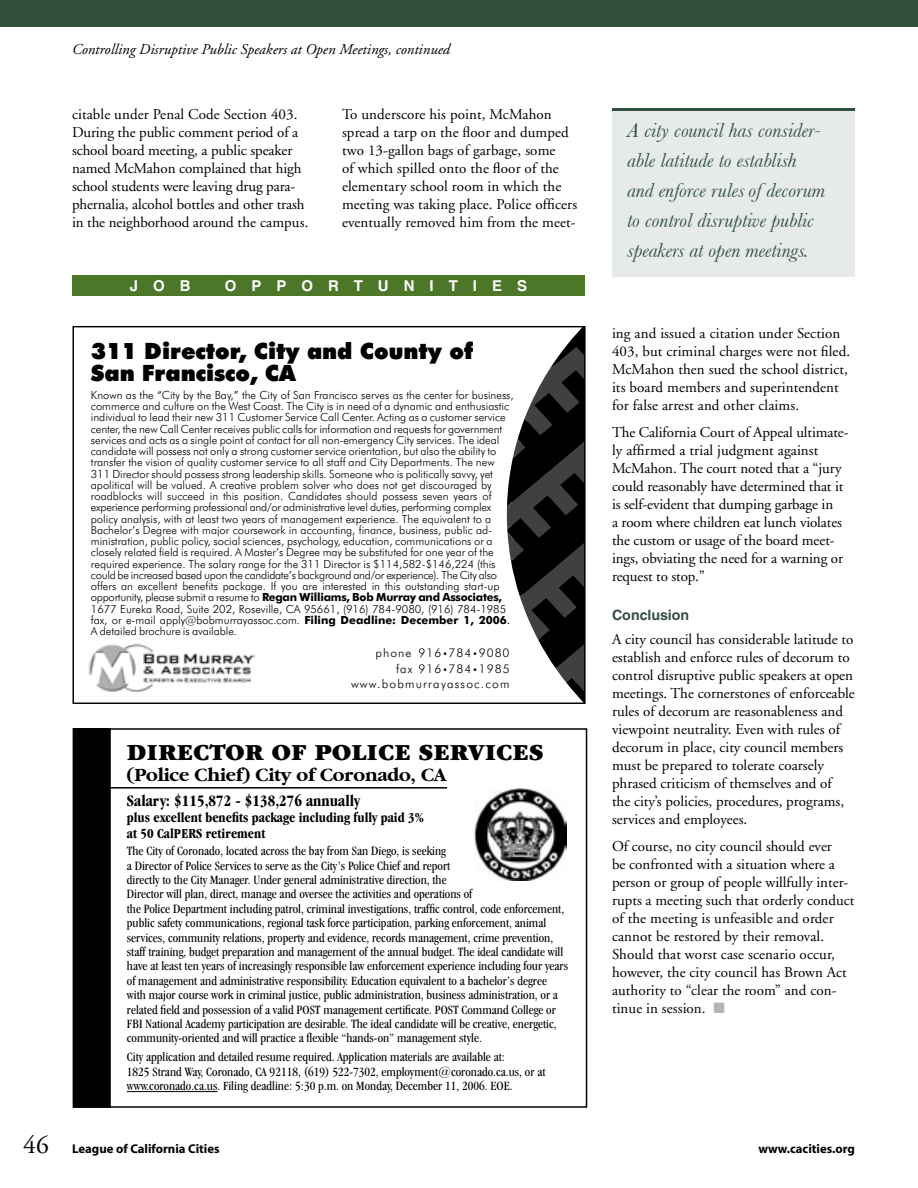
<style>
.page{position:relative;width:918px;height:1188px;background:#fff}
.page>*{position:absolute;margin:0;border:0;box-sizing:border-box;transform-origin:0 0}
.t1{font:900 24px "Garamond";color:#000}
.t2{font:900 22.5px/21.6px "Futura BT";color:#000}
.City_Forum_PQ{font:italic 21px/30px "Baskerville";color:#31503e}
.t3{font:700 19.5px "Garamond";letter-spacing:-.01em;color:#000}
.t4{font:700 condensed 16.5px "Garamond IT Cby BT";color:#000}
.Body_Text{font:15px/18px "Adobe Garamond";color:#000}
.Continued{font:italic 15px "Adobe Garamond";color:#000}
.t5{font:700 15px "Helvetica";letter-spacing:1em;color:#fff}
.t6{font:700 condensed 14.25px/15.8px "Garamond IT Cby BT";color:#000}
.Sub_Head{font:700 14.25px "Helvetica";color:#31503e}
.t7{font:condensed 13.2px/14.4px "Garamond IT Cby BT";color:#000}
.t8{font:700 12.75px "Myriad";color:#000}
.t9{font:300 12px/16.2px "Futura BT";letter-spacing:.09em;color:#000;text-align:right}
.t10{font:300 11.25px/11.2px "Futura BT";color:#000}
.s1{font-weight:700}
.s2{font-weight:500}
.s3{font-size:9px}
.s4{color:#adb9b2}
.s5{font-family:"Adobe Garamond";font-weight:400;font-size:25.5px}
</style>
<div class="page">
<div style="left:72px;top:275px;width:513px;height:20px;background:#4c7729"></div>
<div style="left:612px;top:108px;width:243px;height:169px;background:#e6eae8"></div>
<hr style="left:612px;top:108px;width:243px;height:3px;background:#31503e">
<div style="left:0;top:0;width:918px;height:27px;background:#31503e"></div>
<hr style="left:127px;top:1091px;width:91px;height:1px;background:#000">
<div style="left:74px;top:729px;width:36px;height:378px;background:#000"></div>
<div style="left:73px;top:728px;width:38px;height:380px;border:2px solid #000"></div>
<img style="left:474px;top:788px;width:92px;height:93px">
<hr style="left:103px;top:787px;width:344px;height:2px;background:#000">
<svg style="left:507px;top:328px;width:77px;height:374px"></svg>
<img style="left:88px;top:643px;width:166px;height:49px">
<p class="Continued" style="left:72px;top:41px;width:380px">Controlling Disruptive Public Speakers at Open Meetings, continued</p>
<p class="Body_Text" style="left:72px;top:106px;width:238px">citable under Penal Code Section 403.<br>During the public comment period of a school board meeting, a public speaker named McMahon complained that high school students were leaving drug para&shy;phernalia, alcohol bottles and other trash in the neighborhood around the campus.</p>
<p class="Body_Text" style="left:342px;top:106px;width:237px">To underscore his point, McMahon spread a tarp on the floor and dumped two 13-gallon bags of garbage, some<br>of which spilled onto the floor of the elementary school room in which the meeting was taking place. Police officers eventually removed him from the meet-</p>
<p class="t5" style="left:130px;top:276px;width:62px">JOB</p>
<p class="t5" style="left:225px;top:276px;width:304px">OPPORTUNITIES</p>
<p class="t2" style="left:91px;top:340px;width:384px">311 Director, City and County of<br>San Francisco, CA</p>
<p class="t10" style="left:91px;top:389px;width:424px">Known as the “City by the Bay,” the City of San Francisco serves as the center for business, commerce and culture on the West Coast. The City is in need of a dynamic and enthusiastic individual to lead their new 311 Customer Service Call Center. Acting as a customer service center, the new Call Center receives public calls for information and requests for government services and acts as a single point of contact for all non-emergency City services. The ideal candidate will possess not only a strong customer service orientation, but also the ability to transfer the vision of quality customer service to all staff and City Departments. The new 311 Director should possess strong leadership skills. Someone who is politically savvy, yet apolitical will be valued. A creative problem solver who does not get discouraged by roadblocks will succeed in this position. Candidates should possess seven years of experience performing professional and/or administrative level duties, performing complex policy analysis, with at least two years of management experience. The equivalent to a Bachelor’s Degree with major coursework in accounting, finance, business, public ad&shy;ministration, public policy, social sciences, psychology, education, communications or a closely related field is required. A Master’s Degree may be substituted for one year of the required experience. The salary range for the 311 Director is $114,582-$146,224 (this could be increased based upon the candidate’s background and/or experience). The City also offers an excellent benefits package. If you are interested in this outstanding start-up opportunity, please submit a resume to <span class="s1">Regan Williams, Bob Murray and Associates, </span>1677 Eureka Road, Suite 202, Roseville, CA 95661, (916) 784-9080, (916) 784-1985 fax, or e-mail apply@bobmurrayassoc.com. <span class="s1">Filing Deadline: December 1, 2006</span><span class="s2">.<br></span>A detailed brochure is available.</p>
<p class="t9" style="left:376px;top:644px;width:135px">phone 916<span class="s3">•</span>784<span class="s3">•</span>9080 fax 916<span class="s3">•</span>784<span class="s3">•</span>1985</p>
<p class="t9" style="left:351px;top:675px;width:160px">www.bobmurrayassoc.com</p>
<p class="t1" style="left:127px;top:739px;width:419px">DIRECTOR OF POLICE SERVICES</p>
<p class="t3" style="left:127px;top:764px;width:321px">(Police Chief) City of Coronado, CA</p>
<p class="t4" style="left:127px;top:791px;width:235px">Salary: $115,872 - $138,276 annually</p>
<p class="t6" style="left:127px;top:809px;width:298px">plus excellent benefits package including fully paid 3% at 50 CalPERS retirement</p>
<p class="t7" style="left:127px;top:844px;width:443px">The City of Coronado, located across the bay from San Diego, is seeking<br>a Director of Police Services to serve as the City’s Police Chief and report<br>directly to the City Manager. Under general administrative direction, the<br>Director will plan, direct, manage and oversee the activities and operations of<br>the Police Department including patrol, criminal investigations, traffic control, code enforcement, public safety communications, regional task force participation, parking enforcement, animal services, community relations, property and evidence, records management, crime prevention, staff training, budget preparation and management of the annual budget. The ideal candidate will have at least ten years of increasingly responsible law enforcement experience including four years of management and administrative responsibility. Education equivalent to a bachelor’s degree with major course work in criminal justice, public administration, business administration, or a related field and possession of a valid POST management certificate. POST Command College or FBI National Academy participation are desirable. The ideal candidate will be creative, energetic, community-oriented and will practice a flexible “hands-on” management style.</p>
<p class="t7" style="left:127px;top:1050px;width:420px">City application and detailed resume required. Application materials are available at:<br>1825 Strand Way, Coronado, CA 92118, (619) 522-7302, employment@coronado.ca.us, or at www.coronado.ca.us. Filing deadline: 5:30 p.m. on Monday, December 11, 2006. EOE.</p>
<p class="City_Forum_PQ" style="left:627px;top:115px;width:199px">A city council has consider&shy;able latitude to establish and enforce rules of decorum to control disruptive public speakers at open meetings.</p>
<p class="Body_Text" style="left:612px;top:324px;width:240px">ing and issued a citation under Section 403, but criminal charges were not filed.<br>McMahon then sued the school district, its board members and superintendent for false arrest and other claims.</p>
<p class="Body_Text" style="left:612px;top:423px;width:238px">The California Court of Appeal ultimate&shy;ly affirmed a trial judgment against McMahon. The court noted that a “jury could reasonably have determined that it is self-evident that dumping garbage in<br>a room where children eat lunch violates the custom or usage of the board meet&shy;ings, obviating the need for a warning or request to stop.”</p>
<p class="Sub_Head" style="left:612px;top:607px;width:79px">Conclusion</p>
<p class="Body_Text" style="left:612px;top:631px;width:244px">A city council has considerable latitude to establish and enforce rules of decorum to control disruptive public speakers at open meetings. The cornerstones of enforceable rules of decorum are reasonableness and viewpoint neutrality. Even with rules of decorum in place, city council members must be prepared to tolerate coarsely phrased criticism of themselves and of<br>the city’s policies, procedures, programs, services and employees.</p>
<p class="Body_Text" style="left:612px;top:838px;width:244px">Of course, no city council should ever<br>be confronted with a situation where a person or group of people willfully inter&shy;rupts a meeting such that orderly conduct of the meeting is unfeasible and order cannot be restored by their removal.<br>Should that worst case scenario occur, however, the city council has Brown Act authority to “clear the room” and con&shy;tinue in session. <span class="s4">■</span></p>
<p class="t8" style="left:23px;top:1142px;width:198px"><span class="s5">46</span> League of California Cities</p>
<p class="t8" style="left:758px;top:1142px;width:98px">www.cacities.org</p>
</div>
